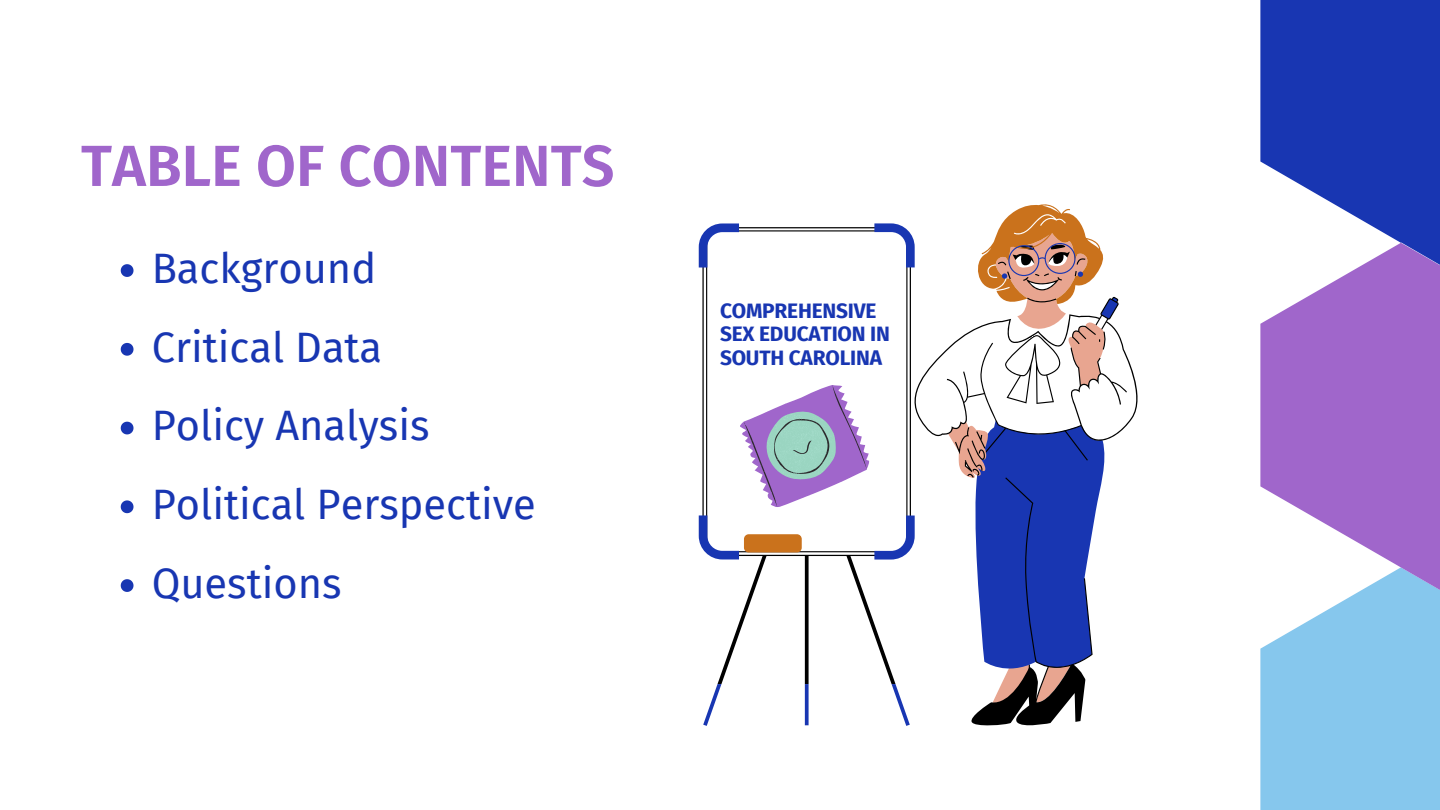
<style>
.page{position:relative;width:1440px;height:810px;background:#fff}
.page>*{position:absolute;margin:0;border:0;box-sizing:border-box;transform-origin:0 0}
.t1{font:600 58px "Fira Sans";color:#a066cb}
.t2{font:41.6px "Fira Sans";color:#1836b2}
.t3{font:700 20.9px/23.5px "Fira Sans";letter-spacing:-.01em;color:#1836b2}
</style>
<div class="page">
<div style="left:1260px;top:730px;width:180px;height:80px;background:#86c7ed"></div>
<svg style="left:1260px;top:405px;width:180px;height:325px"></svg>
<svg style="left:1260px;top:0;width:180px;height:405px"></svg>
<svg style="left:121px;top:264px;width:13px;height:13px"></svg>
<svg style="left:121px;top:343px;width:13px;height:13px"></svg>
<svg style="left:121px;top:422px;width:13px;height:12px"></svg>
<svg style="left:121px;top:500px;width:13px;height:13px"></svg>
<svg style="left:121px;top:579px;width:13px;height:13px"></svg>
<svg style="left:703px;top:204px;width:435px;height:522px"></svg>
<p class="t1" style="left:81px;top:132px;width:535px">TABLE OF CONTENTS</p>
<p class="t2" style="left:152px;top:244px;width:226px">Background</p>
<p class="t2" style="left:152px;top:323px;width:232px">Critical Data</p>
<p class="t2" style="left:152px;top:402px;width:279px">Policy Analysis</p>
<p class="t2" style="left:152px;top:480px;width:386px">Political Perspective</p>
<p class="t2" style="left:152px;top:559px;width:191px">Questions</p>
<p class="t3" style="left:720px;top:299px;width:171px">COMPREHENSIVE<br>SEX EDUCATION IN<br>SOUTH CAROLINA</p>
</div>
